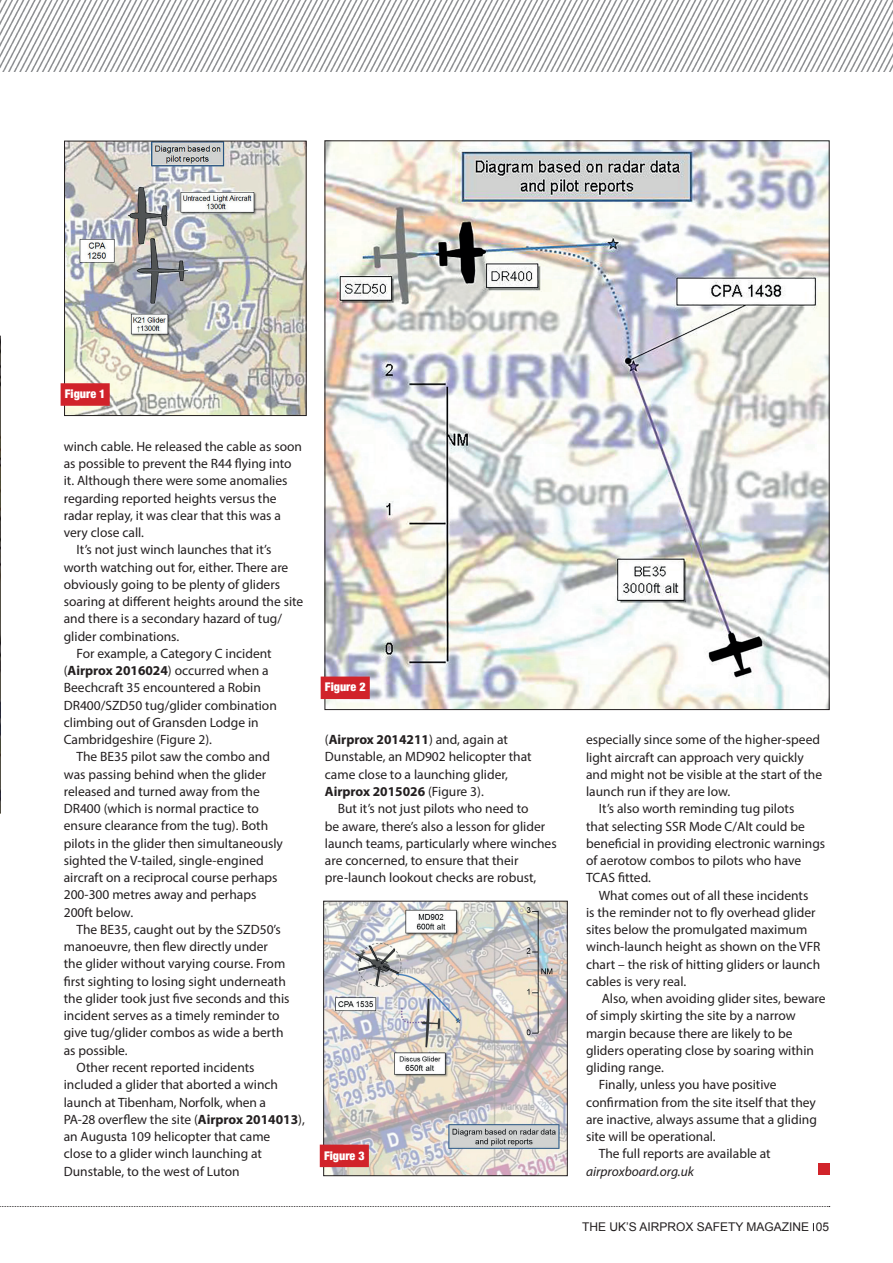
<style>
.page{position:relative;width:893px;height:1263px;background:#fff}
.page>*{position:absolute;margin:0;border:0;box-sizing:border-box;transform-origin:0 0}
.t1{font:13.5px/17.2px "Myriad Pro";color:#231f20}
.t2{font:italic 13.5px "Myriad Pro";color:#231f20}
.t3{font:12px "Arial";color:#231f20}
.t4{font:900 condensed 12px "Helvetica Neue";color:#fff}
.s1{font-weight:700}
</style>
<div class="page">
<svg style="left:0;top:1206px;width:830px;height:1px"></svg>
<img style="left:0;top:0;width:893px;height:71px">
<img style="left:325px;top:903px;width:241px;height:271px">
<div style="left:323px;top:901px;width:245px;height:275px;border:1px solid #231f20"></div>
<img style="left:327px;top:142px;width:501px;height:566px">
<img style="left:66px;top:143px;width:239px;height:271px">
<div style="left:64px;top:141px;width:243px;height:275px;border:1px solid #231f20"></div>
<svg style="left:0;top:336px;width:1px;height:477px"></svg>
<div style="left:818px;top:1163px;width:11px;height:11px;background:#d1232a"></div>
<div style="left:61px;top:383px;width:49px;height:23px;background:#d1232a"></div>
<div style="left:321px;top:676px;width:49px;height:23px;background:#d1232a"></div>
<div style="left:320px;top:1144px;width:49px;height:23px;background:#d1232a"></div>
<p class="t4" style="left:65px;top:384px;width:42px">Figure 1</p>
<p class="t1" style="left:64px;top:437px;width:240px">winch cable. He released the cable as soon</p>
<p class="t1" style="left:64px;top:455px;width:229px">as possible to prevent the R44 flying into</p>
<p class="t1" style="left:64px;top:472px;width:225px">it. Although there were some anomalies</p>
<p class="t1" style="left:64px;top:489px;width:214px">regarding reported heights versus the</p>
<p class="t1" style="left:64px;top:506px;width:219px">radar replay, it was clear that this was a</p>
<p class="t1" style="left:64px;top:524px;width:82px">very close call.</p>
<p class="t1" style="left:77px;top:541px;width:196px">It’s not just winch launches that it’s</p>
<p class="t1" style="left:64px;top:558px;width:226px">worth watching out for, either. There are</p>
<p class="t1" style="left:64px;top:575px;width:218px">obviously going to be plenty of gliders</p>
<p class="t1" style="left:64px;top:593px;width:241px">soaring at different heights around the site</p>
<p class="t1" style="left:64px;top:610px;width:220px">and there is a secondary hazard of tug/</p>
<p class="t1" style="left:64px;top:627px;width:117px">glider combinations.</p>
<p class="t1" style="left:77px;top:644px;width:197px">For example, a Category C incident</p>
<p class="t1" style="left:64px;top:662px;width:206px">(<span class="s1">Airprox 2016024</span>) occurred when a</p>
<p class="t1" style="left:64px;top:679px;width:199px">Beechcraft 35 encountered a Robin</p>
<p class="t1" style="left:64px;top:696px;width:215px">DR400/SZD50 tug/glider combination</p>
<p class="t1" style="left:64px;top:713px;width:196px">climbing out of Gransden Lodge in</p>
<p class="t1" style="left:64px;top:731px;width:150px">Cambridgeshire (Figure 2).</p>
<p class="t1" style="left:77px;top:748px;width:195px">The BE35 pilot saw the combo and</p>
<p class="t1" style="left:64px;top:765px;width:204px">was passing behind when the glider</p>
<p class="t1" style="left:64px;top:782px;width:198px">released and turned away from the</p>
<p class="t1" style="left:64px;top:800px;width:197px">DR400 (which is normal practice to</p>
<p class="t1" style="left:64px;top:817px;width:206px">ensure clearance from the tug). Both</p>
<p class="t1" style="left:64px;top:834px;width:221px">pilots in the glider then simultaneously</p>
<p class="t1" style="left:64px;top:851px;width:201px">sighted the V-tailed, single-engined</p>
<p class="t1" style="left:64px;top:869px;width:215px">aircraft on a reciprocal course perhaps</p>
<p class="t1" style="left:64px;top:886px;width:194px">200-300 metres away and perhaps</p>
<p class="t1" style="left:64px;top:903px;width:71px">200ft below.</p>
<p class="t1" style="left:77px;top:920px;width:206px">The BE35, caught out by the SZD50’s</p>
<p class="t1" style="left:64px;top:938px;width:206px">manoeuvre, then flew directly under</p>
<p class="t1" style="left:64px;top:955px;width:223px">the glider without varying course. From</p>
<p class="t1" style="left:64px;top:972px;width:224px">first sighting to losing sight underneath</p>
<p class="t1" style="left:64px;top:989px;width:227px">the glider took just five seconds and this</p>
<p class="t1" style="left:64px;top:1007px;width:217px">incident serves as a timely reminder to</p>
<p class="t1" style="left:64px;top:1024px;width:221px">give tug/glider combos as wide a berth</p>
<p class="t1" style="left:64px;top:1041px;width:65px">as possible.</p>
<p class="t1" style="left:77px;top:1058px;width:180px">Other recent reported incidents</p>
<p class="t1" style="left:64px;top:1076px;width:216px">included a glider that aborted a winch</p>
<p class="t1" style="left:64px;top:1093px;width:204px">launch at Tibenham, Norfolk, when a</p>
<p class="t1" style="left:64px;top:1110px;width:243px">PA-28 overflew the site (<span class="s1">Airprox 2014013</span>),</p>
<p class="t1" style="left:64px;top:1128px;width:208px">an Augusta 109 helicopter that came</p>
<p class="t1" style="left:64px;top:1145px;width:200px">close to a glider winch launching at</p>
<p class="t1" style="left:64px;top:1162px;width:178px">Dunstable, to the west of Luton</p>
<p class="t4" style="left:325px;top:677px;width:42px">Figure 2</p>
<p class="t1" style="left:325px;top:731px;width:208px">(<span class="s1">Airprox 2014211</span>) and, again at<br>Dunstable, an MD902 helicopter that came close to a launching glider,<br><span class="s1">Airprox 2015026</span> (Figure 3).</p>
<p class="t1" style="left:325px;top:800px;width:233px;text-indent:13px">But it’s not just pilots who need to<br>be aware, there’s also a lesson for glider launch teams, particularly where winches are concerned, to ensure that their pre-launch lookout checks are robust,</p>
<p class="t4" style="left:324px;top:1145px;width:42px">Figure 3</p>
<p class="t1" style="left:586px;top:731px;width:236px">especially since some of the higher-speed</p>
<p class="t1" style="left:586px;top:748px;width:219px">light aircraft can approach very quickly</p>
<p class="t1" style="left:586px;top:765px;width:238px">and might not be visible at the start of the</p>
<p class="t1" style="left:586px;top:783px;width:146px">launch run if they are low.</p>
<p class="t1" style="left:599px;top:800px;width:197px">It’s also worth reminding tug pilots</p>
<p class="t1" style="left:586px;top:817px;width:220px">that selecting SSR Mode C/Alt could be</p>
<p class="t1" style="left:586px;top:834px;width:241px">beneficial in providing electronic warnings</p>
<p class="t1" style="left:586px;top:852px;width:217px">of aerotow combos to pilots who have</p>
<p class="t1" style="left:586px;top:869px;width:66px">TCAS fitted.</p>
<p class="t1" style="left:599px;top:886px;width:211px">What comes out of all these incidents</p>
<p class="t1" style="left:586px;top:903px;width:231px">is the reminder not to fly overhead glider</p>
<p class="t1" style="left:586px;top:921px;width:223px">sites below the promulgated maximum</p>
<p class="t1" style="left:586px;top:938px;width:236px">winch-launch height as shown on the VFR</p>
<p class="t1" style="left:586px;top:955px;width:236px">chart – the risk of hitting gliders or launch</p>
<p class="t1" style="left:586px;top:972px;width:102px">cables is very real.</p>
<p class="t1" style="left:602px;top:990px;width:225px">Also, when avoiding glider sites, beware</p>
<p class="t1" style="left:586px;top:1007px;width:211px">of simply skirting the site by a narrow</p>
<p class="t1" style="left:586px;top:1024px;width:208px">margin because there are likely to be</p>
<p class="t1" style="left:586px;top:1041px;width:229px">gliders operating close by soaring within</p>
<p class="t1" style="left:586px;top:1059px;width:79px">gliding range.</p>
<p class="t1" style="left:599px;top:1076px;width:179px">Finally, unless you have positive</p>
<p class="t1" style="left:586px;top:1093px;width:231px">confirmation from the site itself that they</p>
<p class="t1" style="left:586px;top:1110px;width:232px">are inactive, always assume that a gliding</p>
<p class="t1" style="left:586px;top:1128px;width:131px">site will be operational.</p>
<p class="t1" style="left:599px;top:1145px;width:173px">The full reports are available at</p>
<p class="t2" style="left:586px;top:1163px;width:109px">airproxboard.org.uk</p>
<p class="t3" style="left:582px;top:1219px;width:249px">THE UK’S AIRPROX SAFETY MAGAZINE 05</p>
</div>
